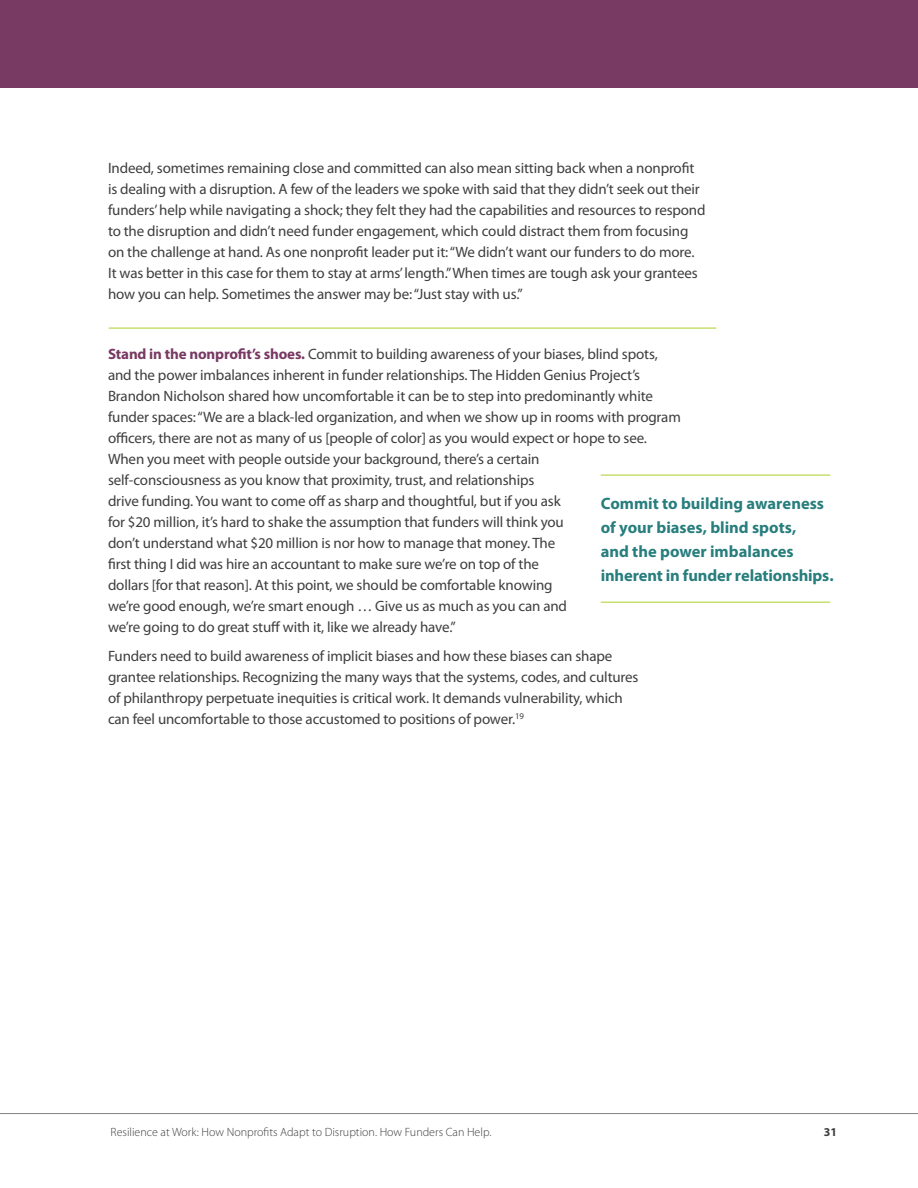
<style>
.page{position:relative;width:918px;height:1188px;background:#fff}
.page>*{position:absolute;margin:0;border:0;box-sizing:border-box;transform-origin:0 0}
.pull_quote{font:700 16.5px/24px "Myriad Pro";color:#287d7d}
.body_copy{font:15px/21px "Myriad Pro";letter-spacing:-.01em;color:#3e3e3f}
.t1{font:300 12px "Myriad Pro";color:#3e3e3f}
.t2{font:700 12px "Myriad Pro";color:#3e3e3f}
.s1{font-weight:700;color:#783963}
</style>
<div class="page">
<hr style="left:0;top:1113px;width:918px;height:1px;background:#808285">
<div style="left:0;top:0;width:918px;height:88px;background:#783963"></div>
<hr style="left:109px;top:327px;width:607px;height:2px;background:#c6e070">
<hr style="left:601px;top:474px;width:229px;height:2px;background:#c6e070">
<hr style="left:601px;top:602px;width:229px;height:1px;background:#c6e070">
<p class="body_copy" style="left:108px;top:157px;width:599px">Indeed, sometimes remaining close and committed can also mean sitting back when a nonprofit is dealing with a disruption. A few of the leaders we spoke with said that they didn’t seek out their funders’ help while navigating a shock; they felt they had the capabilities and resources to respond to the disruption and didn’t need funder engagement, which could distract them from focusing on the challenge at hand. As one nonprofit leader put it: “We didn’t want our funders to do more.<br>It was better in this case for them to stay at arms’ length.” When times are tough ask your grantees how you can help. Sometimes the answer may be: “Just stay with us.”</p>
<p class="body_copy" style="left:108px;top:343px;width:574px"><span class="s1">Stand in the nonprofit’s shoes.</span> Commit to building awareness of your biases, blind spots, and the power imbalances inherent in funder relationships. The Hidden Genius Project’s Brandon Nicholson shared how uncomfortable it can be to step into predominantly white funder spaces: “We are a black-led organization, and when we show up in rooms with program officers, there are not as many of us [people of color] as you would expect or hope to see.<br>When you meet with people outside your background, there’s a certain<br>self-consciousness as you know that proximity, trust, and relationships<br>drive funding. You want to come off as sharp and thoughtful, but if you ask<br>for $20 million, it’s hard to shake the assumption that funders will think you<br>don’t understand what $20 million is nor how to manage that money. The<br>first thing I did was hire an accountant to make sure we’re on top of the<br>dollars [for that reason]. At this point, we should be comfortable knowing<br>we’re good enough, we’re smart enough … Give us as much as you can and<br>we’re going to do great stuff with it, like we already have.”</p>
<p class="body_copy" style="left:108px;top:645px;width:532px">Funders need to build awareness of implicit biases and how these biases can shape grantee relationships. Recognizing the many ways that the systems, codes, and cultures of philanthropy perpetuate inequities is critical work. It demands vulnerability, which can feel uncomfortable to those accustomed to positions of power.<sup>19</sup></p>
<p class="pull_quote" style="left:601px;top:490px;width:234px">Commit to building awareness of your biases, blind spots,<br>and the power imbalances inherent in funder relationships.</p>
<p class="t1" style="left:111px;top:1125px;width:382px">Resilience at Work: How Nonprofits Adapt to Disruption. How Funders Can Help.</p>
<p class="t2" style="left:824px;top:1124px;width:15px">31</p>
</div>
